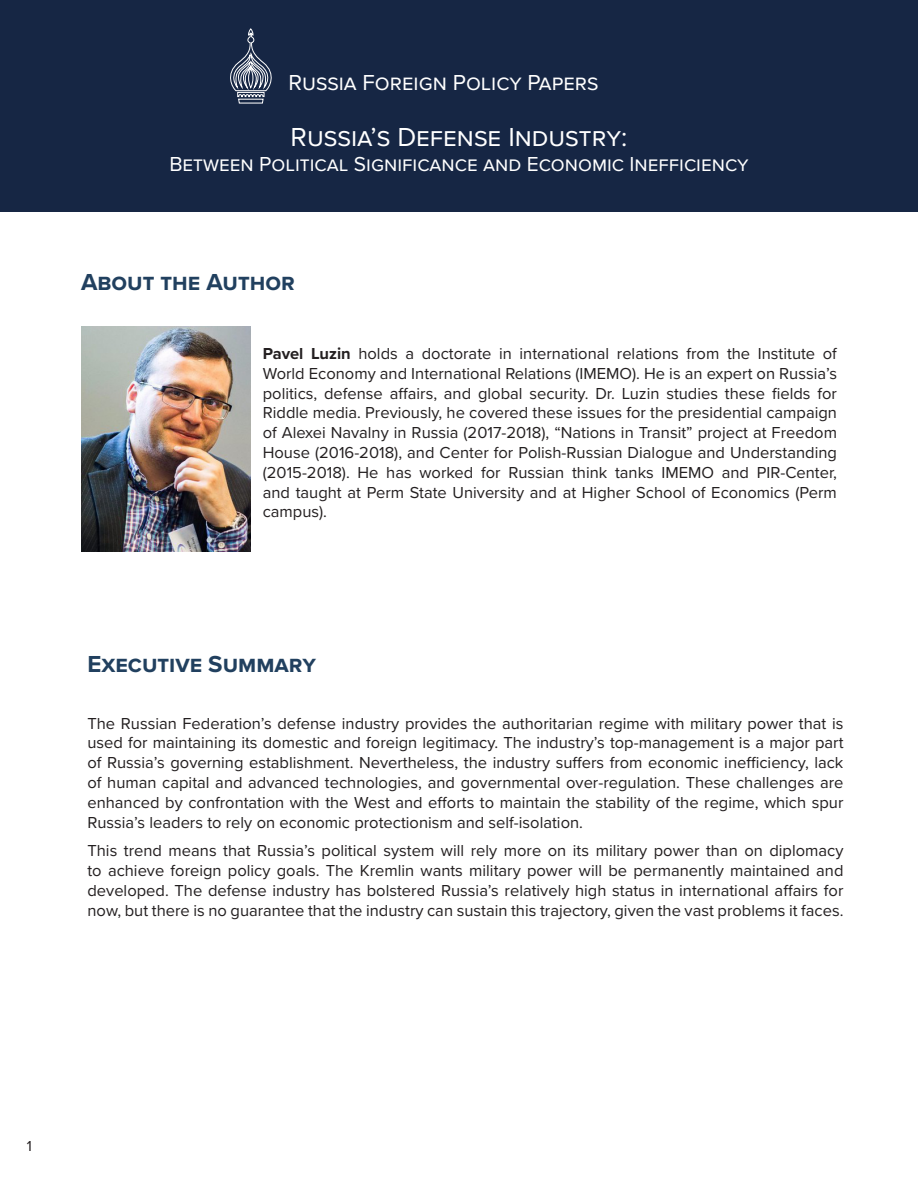
<style>
.page{position:relative;width:918px;height:1188px;background:#fff}
.page>*{position:absolute;margin:0;border:0;box-sizing:border-box;transform-origin:0 0}
.t1{font:27px "Proxima Nova";color:#fff}
.t2{font:700 24px "Proxima Nova";color:#21405f}
.t3{font:22.5px "Proxima Nova";color:#fff}
.t4{font:21px "Proxima Nova";color:#fff}
.t5{font:16.5px/19.8px "Proxima Nova";color:#231f20;text-align:justify}
.t6{font:15px "Proxima Nova";color:#231f20}
.s1{font-weight:700}
</style>
<div class="page">
<div style="left:0;top:0;width:918px;height:212px;background:#162644"></div>
<svg style="left:230px;top:28px;width:42px;height:76px"></svg>
<img style="left:81px;top:326px;width:169px;height:225px">
<p class="t3" style="left:288px;top:66px;width:312px">Russia Foreign Policy Papers</p>
<p class="t1" style="left:291px;top:117px;width:338px">Russia’s Defense Industry:</p>
<p class="t4" style="left:169px;top:149px;width:581px">Between Political Significance and Economic Inefficiency</p>
<p class="t2" style="left:81px;top:264px;width:215px">About the Author</p>
<p class="t5" style="left:263px;top:343px;width:576px"><span class="s1">Pavel Luzin</span> holds a doctorate in international relations from the Institute of World Economy and International Relations (IMEMO). He is an expert on Russia’s politics, defense affairs, and global security. Dr. Luzin studies these fields for Riddle media. Previously, he covered these issues for the presidential campaign of Alexei Navalny in Russia (2017-2018), “Nations in Transit” project at Freedom House (2016-2018), and Center for Polish-Russian Dialogue and Understanding (2015-2018). He has worked for Russian think tanks IMEMO and PIR-Center, and taught at Perm State University and at Higher School of Economics (Perm campus).</p>
<p class="t2" style="left:87px;top:646px;width:230px">Executive Summary</p>
<p class="t5" style="left:87px;top:712px;width:758px">The Russian Federation’s defense industry provides the authoritarian regime with military power that is used for maintaining its domestic and foreign legitimacy. The industry’s top-management is a major part of Russia’s governing establishment. Nevertheless, the industry suffers from economic inefficiency, lack of human capital and advanced technologies, and governmental over-regulation. These challenges are enhanced by confrontation with the West and efforts to maintain the stability of the regime, which spur Russia’s leaders to rely on economic protectionism and self-isolation.</p>
<p class="t5" style="left:87px;top:840px;width:758px">This trend means that Russia’s political system will rely more on its military power than on diplomacy to achieve foreign policy goals. The Kremlin wants military power will be permanently maintained and developed. The defense industry has bolstered Russia’s relatively high status in international affairs for now, but there is no guarantee that the industry can sustain this trajectory, given the vast problems it faces.</p>
<p class="t6" style="left:27px;top:1134px;width:7px">1</p>
</div>
